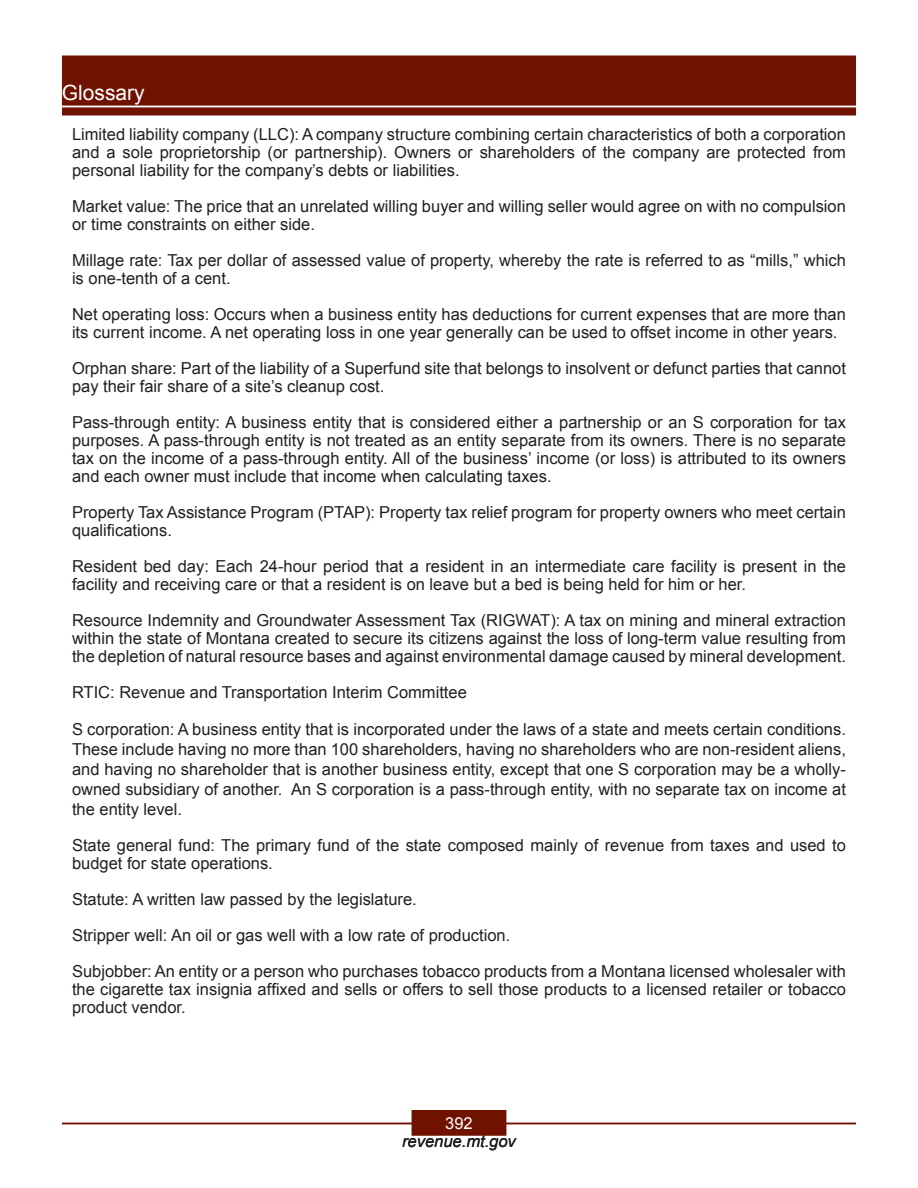
<style>
.page{position:relative;width:918px;height:1188px;background:#fff}
.page>*{position:absolute;margin:0;border:0;box-sizing:border-box;transform-origin:0 0}
.t1{font:21px "Arial";color:#fff}
.No_Spacing{font:16.5px/18px "Arial";color:#231f20}
.t2{font:italic 16.5px "Arial";color:#231f20}
.t3{font:16.5px "Arial";color:#fff}
</style>
<div class="page">
<div style="left:62px;top:56px;width:794px;height:60px;background:#6f1200;border:2px solid #6f1200"></div>
<hr style="left:62px;top:1123px;width:794px;height:1px;background:#6f1200">
<div style="left:412px;top:1111px;width:94px;height:24px;background:#6f1200"></div>
<div style="left:412px;top:1110px;width:94px;height:26px;border:2px solid #6f1200"></div>
<hr style="left:62px;top:106px;width:794px;height:1px;background:#fff">
<p class="t1" style="left:62px;top:79px;width:84px">Glossary</p>
<p class="No_Spacing" style="left:72px;top:125px;width:776px;text-align:justify">Limited liability company (LLC): A company structure combining certain characteristics of both a corporation and a sole proprietorship (or partnership). Owners or shareholders of the company are protected from personal liability for the company’s debts or liabilities.</p>
<p class="No_Spacing" style="left:72px;top:197px;width:775px">Market value: The price that an unrelated willing buyer and willing seller would agree on with no compulsion or time constraints on either side.</p>
<p class="No_Spacing" style="left:72px;top:251px;width:775px">Millage rate: Tax per dollar of assessed value of property, whereby the rate is referred to as “mills,” which is one-tenth of a cent.</p>
<p class="No_Spacing" style="left:72px;top:305px;width:775px">Net operating loss: Occurs when a business entity has deductions for current expenses that are more than its current income. A net operating loss in one year generally can be used to offset income in other years.</p>
<p class="No_Spacing" style="left:72px;top:359px;width:775px">Orphan share: Part of the liability of a Superfund site that belongs to insolvent or defunct parties that cannot pay their fair share of a site’s cleanup cost.</p>
<p class="No_Spacing" style="left:72px;top:413px;width:776px;text-align:justify">Pass-through entity: A business entity that is considered either a partnership or an S corporation for tax purposes. A pass-through entity is not treated as an entity separate from its owners. There is no separate tax on the income of a pass-through entity. All of the business’ income (or loss) is attributed to its owners and each owner must include that income when calculating taxes.</p>
<p class="No_Spacing" style="left:72px;top:503px;width:775px">Property Tax Assistance Program (PTAP): Property tax relief program for property owners who meet certain qualifications.</p>
<p class="No_Spacing" style="left:72px;top:557px;width:776px">Resident bed day: Each 24-hour period that a resident in an intermediate care facility is present in the facility and receiving care or that a resident is on leave but a bed is being held for him or her.</p>
<p class="No_Spacing" style="left:72px;top:611px;width:775px;text-align:justify">Resource Indemnity and Groundwater Assessment Tax (RIGWAT): A tax on mining and mineral extraction within the state of Montana created to secure its citizens against the loss of long-term value resulting from the depletion of natural resource bases and against environmental damage caused by mineral development.</p>
<p class="No_Spacing" style="left:72px;top:683px;width:396px">RTIC: Revenue and Transportation Interim Committee</p>
<p class="No_Spacing" style="left:72px;top:720px;width:776px;line-height:19.8px;text-align:justify">S corporation: A business entity that is incorporated under the laws of a state and meets certain conditions.<br>These include having no more than 100 shareholders, having no shareholders who are non-resident aliens, and having no shareholder that is another business entity, except that one S corporation may be a wholly&shy;owned subsidiary of another. An S corporation is a pass-through entity, with no separate tax on income at the entity level.</p>
<p class="No_Spacing" style="left:72px;top:836px;width:776px">State general fund: The primary fund of the state composed mainly of revenue from taxes and used to budget for state operations.</p>
<p class="No_Spacing" style="left:72px;top:890px;width:346px">Statute: A written law passed by the legislature.</p>
<p class="No_Spacing" style="left:72px;top:926px;width:440px">Stripper well: An oil or gas well with a low rate of production.</p>
<p class="No_Spacing" style="left:72px;top:962px;width:775px;text-align:justify">Subjobber: An entity or a person who purchases tobacco products from a Montana licensed wholesaler with the cigarette tax insignia affixed and sells or offers to sell those products to a licensed retailer or tobacco product vendor.</p>
<p class="t3" style="left:445px;top:1112px;width:29px">392</p>
<p class="t2" style="left:402px;top:1130px;width:115px">revenue.mt.gov</p>
</div>
